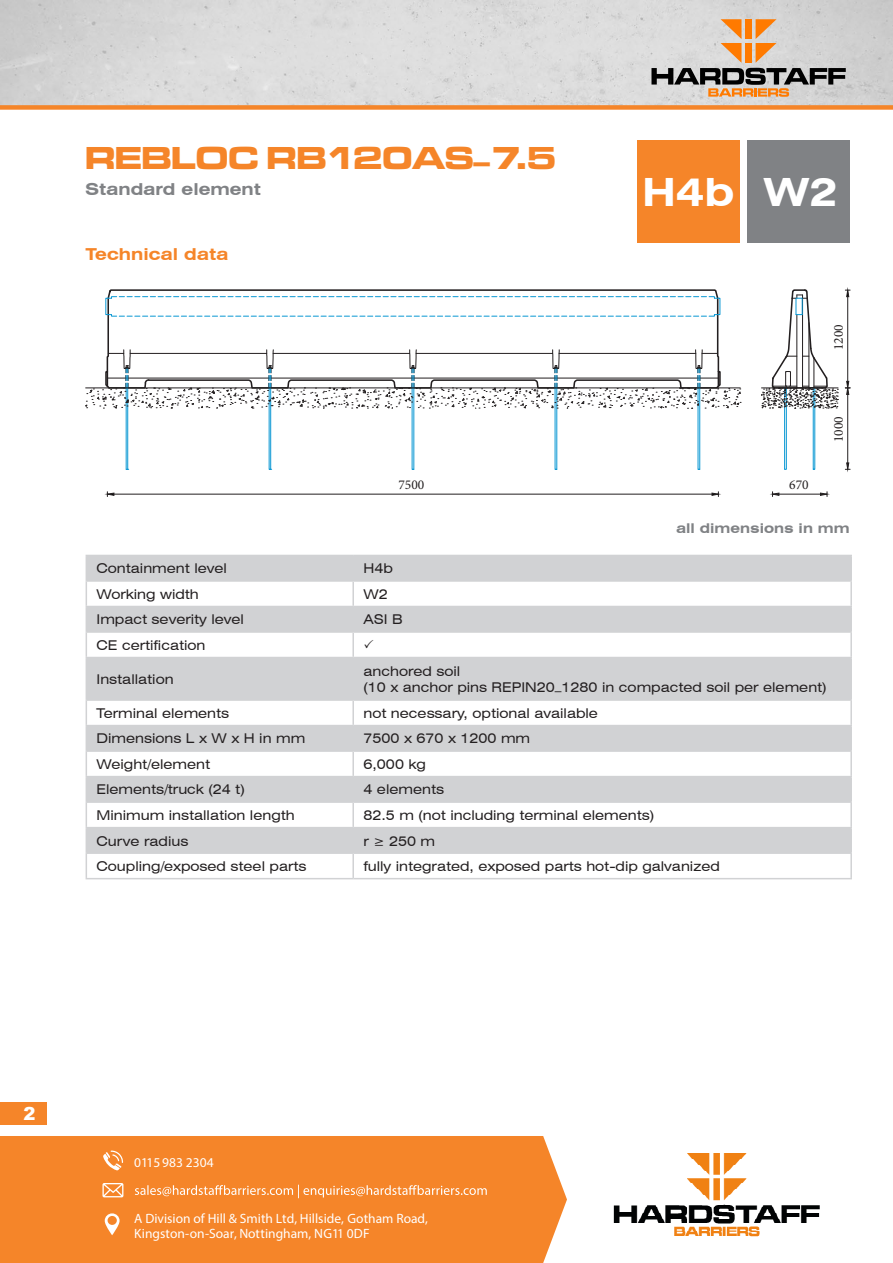
<style>
.page{position:relative;width:893px;height:1263px;background:#fff}
.page>*{position:absolute;margin:0;border:0;box-sizing:border-box;transform-origin:0 0}
.t1{font:700 expanded 39px "Swiss 721 BT";color:#fff}
.t2{font:33px "Microgramma D Bold Exte";color:#f58529}
.t3{font:900 18px "Arial";color:#fff}
.t4{font:700 expanded 16.5px "Swiss 721 BT";color:#808285}
.t5{font:700 expanded 16.5px "Swiss 721 BT";color:#f58529}
.t6{font:expanded 13.5px "Swiss 721 BT";color:#231f20}
.t7{font:13.5px/15px "Myriad Pro";color:#fff}
.t8{font:700 expanded 13.5px "Swiss 721 BT";color:#808285}
.t9{font:13.5px "Minion Pro";color:#231f20}
.t10{font:condensed 13.05px "Swiss 721 BT";color:#000}
.t11{font:condensed 13.05px "Swiss 721 BT";color:#231f20}
</style>
<div class="page">
<svg style="left:87px;top:556px;width:763px;height:296px;fill:#d1d2d4"></svg>
<hr style="left:352px;top:556px;width:2px;height:24px;background:#d1d2d4">
<hr style="left:352px;top:582px;width:2px;height:24px;background:#d1d2d4">
<hr style="left:352px;top:607px;width:2px;height:24px;background:#d1d2d4">
<hr style="left:352px;top:633px;width:2px;height:24px;background:#d1d2d4">
<hr style="left:352px;top:658px;width:2px;height:41px;background:#d1d2d4">
<hr style="left:352px;top:726px;width:2px;height:24px;background:#d1d2d4">
<hr style="left:352px;top:752px;width:2px;height:24px;background:#d1d2d4">
<hr style="left:352px;top:777px;width:2px;height:24px;background:#d1d2d4">
<hr style="left:352px;top:803px;width:2px;height:24px;background:#d1d2d4">
<hr style="left:352px;top:828px;width:2px;height:24px;background:#d1d2d4">
<hr style="left:352px;top:854px;width:2px;height:24px;background:#d1d2d4">
<hr style="left:352px;top:701px;width:2px;height:24px;background:#d1d2d4">
<hr style="left:86px;top:555px;width:267px;height:1px;background:#d1d2d4">
<hr style="left:353px;top:555px;width:499px;height:1px;background:#d1d2d4">
<hr style="left:850px;top:556px;width:2px;height:24px;background:#d1d2d4">
<hr style="left:86px;top:580px;width:267px;height:2px;background:#d1d2d4">
<hr style="left:353px;top:580px;width:499px;height:2px;background:#d1d2d4">
<hr style="left:850px;top:582px;width:2px;height:24px;background:#d1d2d4">
<hr style="left:86px;top:606px;width:267px;height:1px;background:#d1d2d4">
<hr style="left:353px;top:606px;width:499px;height:1px;background:#d1d2d4">
<hr style="left:850px;top:607px;width:2px;height:24px;background:#d1d2d4">
<hr style="left:86px;top:631px;width:267px;height:2px;background:#d1d2d4">
<svg style="left:86px;top:556px;width:1px;height:101px"></svg>
<hr style="left:353px;top:631px;width:499px;height:2px;background:#d1d2d4">
<hr style="left:850px;top:633px;width:2px;height:24px;background:#d1d2d4">
<hr style="left:86px;top:657px;width:267px;height:1px;background:#d1d2d4">
<hr style="left:86px;top:658px;width:1px;height:41px;background:#d1d2d4">
<hr style="left:353px;top:657px;width:499px;height:1px;background:#d1d2d4">
<hr style="left:850px;top:658px;width:2px;height:41px;background:#d1d2d4">
<hr style="left:86px;top:699px;width:267px;height:2px;background:#d1d2d4">
<hr style="left:353px;top:699px;width:499px;height:2px;background:#d1d2d4">
<hr style="left:850px;top:701px;width:2px;height:24px;background:#d1d2d4">
<hr style="left:86px;top:725px;width:267px;height:1px;background:#d1d2d4">
<hr style="left:353px;top:725px;width:499px;height:1px;background:#d1d2d4">
<hr style="left:850px;top:726px;width:2px;height:24px;background:#d1d2d4">
<hr style="left:86px;top:750px;width:267px;height:2px;background:#d1d2d4">
<hr style="left:353px;top:750px;width:499px;height:2px;background:#d1d2d4">
<hr style="left:850px;top:752px;width:2px;height:24px;background:#d1d2d4">
<hr style="left:86px;top:776px;width:267px;height:1px;background:#d1d2d4">
<hr style="left:353px;top:776px;width:499px;height:1px;background:#d1d2d4">
<hr style="left:850px;top:777px;width:2px;height:24px;background:#d1d2d4">
<hr style="left:86px;top:801px;width:267px;height:2px;background:#d1d2d4">
<hr style="left:353px;top:801px;width:499px;height:2px;background:#d1d2d4">
<hr style="left:850px;top:803px;width:2px;height:24px;background:#d1d2d4">
<hr style="left:86px;top:827px;width:267px;height:1px;background:#d1d2d4">
<hr style="left:353px;top:827px;width:499px;height:1px;background:#d1d2d4">
<hr style="left:850px;top:828px;width:2px;height:24px;background:#d1d2d4">
<hr style="left:86px;top:852px;width:267px;height:2px;background:#d1d2d4">
<svg style="left:86px;top:701px;width:1px;height:177px"></svg>
<hr style="left:353px;top:852px;width:499px;height:2px;background:#d1d2d4">
<hr style="left:850px;top:854px;width:2px;height:24px;background:#d1d2d4">
<hr style="left:86px;top:878px;width:267px;height:1px;background:#d1d2d4">
<hr style="left:353px;top:878px;width:499px;height:1px;background:#d1d2d4">
<img style="left:0;top:0;width:893px;height:105px">
<div style="left:0;top:105px;width:893px;height:5px;background:#f58529"></div>
<div style="left:637px;top:140px;width:102px;height:102px;background:#f58529"></div>
<div style="left:748px;top:140px;width:102px;height:102px;background:#808285"></div>
<hr style="left:847px;top:297px;width:1px;height:84px;background:#231f20">
<svg style="left:845px;top:289px;width:5px;height:8px"></svg>
<hr style="left:779px;top:494px;width:41px;height:1px;background:#231f20">
<svg style="left:820px;top:492px;width:8px;height:4px"></svg>
<svg style="left:772px;top:492px;width:8px;height:4px"></svg>
<svg style="left:761px;top:289px;width:77px;height:181px"></svg>
<hr style="left:847px;top:394px;width:1px;height:69px;background:#231f20">
<svg style="left:845px;top:462px;width:5px;height:8px"></svg>
<svg style="left:845px;top:381px;width:5px;height:14px"></svg>
<svg style="left:107px;top:289px;width:612px;height:60px"></svg>
<svg style="left:105px;top:296px;width:616px;height:21px"></svg>
<hr style="left:114px;top:494px;width:598px;height:1px;background:#231f20">
<svg style="left:107px;top:492px;width:8px;height:4px"></svg>
<svg style="left:711px;top:492px;width:8px;height:4px"></svg>
<svg style="left:85px;top:349px;width:656px;height:121px"></svg>
<hr style="left:86px;top:387px;width:654px;height:1px;background:#231f20">
<div style="left:828px;top:414px;width:18px;height:27px;background:#fff"></div>
<div style="left:828px;top:322px;width:18px;height:27px;background:#fff"></div>
<div style="left:0;top:1102px;width:47px;height:23px;background:#f58529"></div>
<div style="left:0;top:1136px;width:567px;height:127px;background:#f58529"></div>
<svg style="left:135px;top:1185px;width:352px;height:13px"></svg>
<svg style="left:102px;top:1183px;width:21px;height:14px"></svg>
<svg style="left:105px;top:1213px;width:15px;height:22px"></svg>
<svg style="left:103px;top:1150px;width:20px;height:20px"></svg>
<img style="left:613px;top:1153px;width:207px;height:84px">
<svg style="left:651px;top:19px;width:195px;height:78px"></svg>
<div style="left:745px;top:19px;width:7px;height:20px;background:#ff7a00"></div>
<div style="left:745px;top:43px;width:7px;height:20px;background:#ff7a00"></div>
<svg style="left:364px;top:639px;width:9px;height:9px"></svg>
<p class="t2" style="left:85px;top:135px;width:473px">REBLOC RB120AS_7.5</p>
<p class="t4" style="left:85px;top:179px;width:177px">Standard element</p>
<p class="t5" style="left:86px;top:244px;width:144px">Technical data</p>
<p class="t1" style="left:642px;top:169px;width:94px">H4b</p>
<p class="t1" style="left:764px;top:169px;width:75px">W2</p>
<p class="t9" style="left:829px;top:350px;width:27px;rotate:-90deg">1200</p>
<p class="t10" style="left:832px;top:349px;width:21px;rotate:-90deg">120</p>
<p class="t9" style="left:829px;top:442px;width:27px;rotate:-90deg">1000</p>
<p class="t11" style="left:832px;top:439px;width:21px;rotate:-90deg">100</p>
<p class="t9" style="left:398px;top:475px;width:27px">7500</p>
<p class="t10" style="left:403px;top:478px;width:21px">750</p>
<p class="t9" style="left:789px;top:476px;width:21px">670</p>
<p class="t11" style="left:793px;top:478px;width:14px">67</p>
<p class="t8" style="left:676px;top:520px;width:175px">all dimensions in mm</p>
<p class="t6" style="left:97px;top:560px;width:132px">Containment level</p>
<p class="t6" style="left:363px;top:560px;width:31px">H4b</p>
<p class="t6" style="left:97px;top:586px;width:104px">Working width</p>
<p class="t6" style="left:363px;top:586px;width:26px">W2</p>
<p class="t6" style="left:97px;top:611px;width:149px">Impact severity level</p>
<p class="t6" style="left:363px;top:611px;width:41px">ASI B</p>
<p class="t6" style="left:97px;top:637px;width:110px">CE certification</p>
<p class="t6" style="left:97px;top:671px;width:79px">Installation</p>
<p class="t6" style="left:363px;top:663px;width:98px">anchored soil</p>
<p class="t6" style="left:363px;top:679px;width:465px">(10 x anchor pins REPIN20_1280 in compacted soil per element)</p>
<p class="t6" style="left:97px;top:705px;width:134px">Terminal elements</p>
<p class="t6" style="left:363px;top:705px;width:236px">not necessary, optional available</p>
<p class="t6" style="left:97px;top:730px;width:210px">Dimensions L x W x H in mm</p>
<p class="t6" style="left:363px;top:730px;width:168px">7500 x 670 x 1200 mm</p>
<p class="t6" style="left:97px;top:756px;width:115px">Weight/element</p>
<p class="t6" style="left:363px;top:756px;width:64px">6,000 kg</p>
<p class="t6" style="left:97px;top:781px;width:150px">Elements/truck (24 t)</p>
<p class="t6" style="left:363px;top:781px;width:82px">4 elements</p>
<p class="t6" style="left:97px;top:807px;width:200px">Minimum installation length</p>
<p class="t6" style="left:363px;top:807px;width:292px">82.5 m (not including terminal elements)</p>
<p class="t6" style="left:97px;top:833px;width:93px">Curve radius</p>
<p class="t6" style="left:363px;top:833px;width:73px">r ≥ 250 m</p>
<p class="t6" style="left:97px;top:858px;width:211px">Coupling/exposed steel parts</p>
<p class="t6" style="left:363px;top:858px;width:358px">fully integrated, exposed parts hot-dip galvanized</p>
<p class="t3" style="left:23px;top:1100px;width:14px">2</p>
<p class="t7" style="left:134px;top:1155px;width:81px">0115 983 2304</p>
<p class="t7" style="left:134px;top:1210px;width:295px">A Division of Hill &amp; Smith Ltd, Hillside, Gotham Road,<br>Kingston-on-Soar, Nottingham, NG11 0DF</p>
</div>
